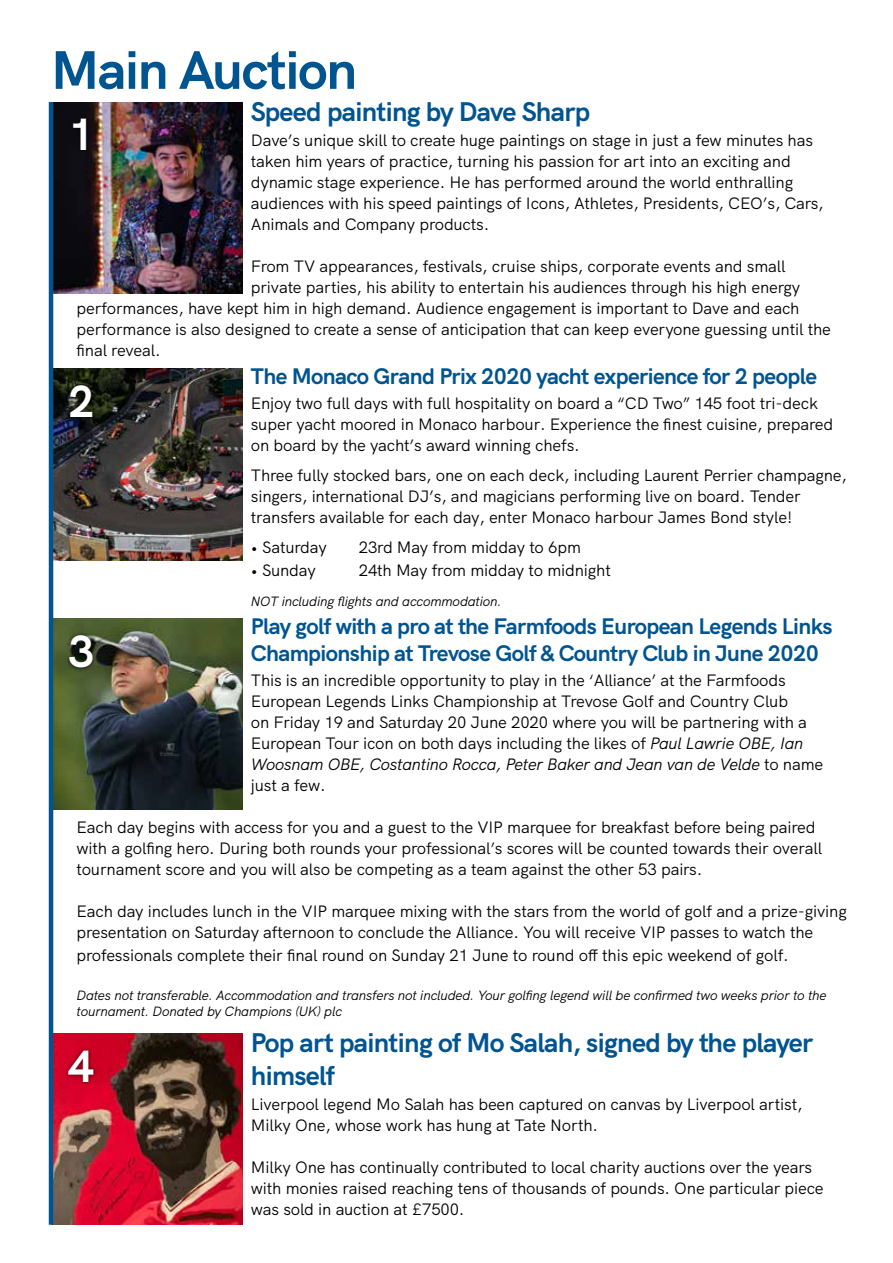
<style>
.page{position:relative;width:893px;height:1263px;background:#fff}
.page>*{position:absolute;margin:0;border:0;box-sizing:border-box;transform-origin:0 0}
.t1{font:700 54px "HK Grotesk";letter-spacing:-.025em;color:#005490}
.t2{font:700 45px "HK Grotesk";color:#fff}
.t3{font:700 27px/32.4px "HK Grotesk";letter-spacing:-.025em;color:#005490}
.t4{font:700 22.5px/27px "HK Grotesk";letter-spacing:-.025em;color:#005490}
.t5{font:16.5px/21px "HK Grotesk";letter-spacing:-.01em;color:#000}
.t6{font:italic 13.5px/16.5px "HK Grotesk";letter-spacing:-.01em;color:#000}
.s1{font-style:italic}
</style>
<div class="page">
<img style="left:53px;top:619px;width:189px;height:191px">
<img style="left:53px;top:102px;width:189px;height:191px">
<img style="left:53px;top:369px;width:189px;height:191px">
<img style="left:53px;top:1033px;width:189px;height:192px">
<div style="left:69px;top:115px;width:21px;height:40px;background:#0c0a0f"></div>
<div style="left:66px;top:381px;width:31px;height:41px;background:#000;opacity:.75"></div>
<div style="left:65px;top:631px;width:32px;height:41px;background:#000;opacity:.75"></div>
<div style="left:64px;top:1046px;width:34px;height:40px;background:#000;opacity:.75"></div>
<hr style="left:49px;top:102px;width:4px;height:1123px;background:#005490">
<h1 class="t1" style="left:51px;top:28px;width:308px">Main Auction</h1>
<h3 class="t3" style="left:251px;top:93px;width:341px">Speed painting by Dave Sharp</h3>
<h2 class="t2" style="left:68px;top:100px;width:28px">1</h2>
<p class="t5" style="left:251px;top:128px;width:574px">Dave’s unique skill to create huge paintings on stage in just a few minutes has taken him years of practice, turning his passion for art into an exciting and dynamic stage experience. He has performed around the world enthralling audiences with his speed paintings of Icons, Athletes, Presidents, CEO’s, Cars, Animals and Company products.</p>
<p class="t5" style="left:251px;top:254px;width:536px">From TV appearances, festivals, cruise ships, corporate events and small</p>
<p class="t5" style="left:251px;top:275px;width:551px">private parties, his ability to entertain his audiences through his high energy</p>
<p class="t5" style="left:77px;top:296px;width:725px">performances, have kept him in high demand. Audience engagement is important to Dave and each</p>
<p class="t5" style="left:77px;top:317px;width:756px">performance is also designed to create a sense of anticipation that can keep everyone guessing until the</p>
<p class="t5" style="left:77px;top:338px;width:86px">final reveal.</p>
<h2 class="t2" style="left:68px;top:366px;width:28px">2</h2>
<h2 class="t2" style="left:68px;top:616px;width:28px">3</h2>
<h3 class="t4" style="left:251px;top:361px;width:568px">The Monaco Grand Prix 2020 yacht experience for 2 people</h3>
<p class="t5" style="left:251px;top:392px;width:584px">Enjoy two full days with full hospitality on board a “CD Two” 145 foot tri-deck super yacht moored in Monaco harbour. Experience the finest cuisine, prepared on board by the yacht’s award winning chefs.</p>
<p class="t5" style="left:251px;top:464px;width:598px">Three fully stocked bars, one on each deck, including Laurent Perrier champagne, singers, international DJ’s, and magicians performing live on board. Tender transfers available for each day, enter Monaco harbour James Bond style!</p>
<p class="t5" style="left:251px;top:536px;width:77px">• Saturday</p>
<p class="t5" style="left:359px;top:536px;width:224px">23rd May from midday to 6pm</p>
<p class="t5" style="left:251px;top:558px;width:66px">• Sunday</p>
<p class="t5" style="left:359px;top:558px;width:254px">24th May from midday to midnight</p>
<p class="t6" style="left:251px;top:592px;width:252px">NOT including flights and accommodation.</p>
<h3 class="t4" style="left:251px;top:611px;width:583px">Play golf with a pro at the Farmfoods European Legends Links<br>Championship at Trevose Golf &amp; Country Club in June 2020</h3>
<p class="t5" style="left:251px;top:669px;width:574px">This is an incredible opportunity to play in the ‘Alliance’ at the Farmfoods European Legends Links Championship at Trevose Golf and Country Club<br>on Friday 19 and Saturday 20 June 2020 where you will be partnering with a European Tour icon on both days including the likes of <span class="s1">Paul Lawrie OBE, Ian Woosnam OBE, Costantino Rocca, Peter Baker and Jean van de Velde</span> to name just a few.</p>
<p class="t5" style="left:77px;top:816px;width:747px">Each day begins with access for you and a guest to the VIP marquee for breakfast before being paired with a golfing hero. During both rounds your professional’s scores will be counted towards their overall tournament score and you will also be competing as a team against the other 53 pairs.</p>
<p class="t5" style="left:77px;top:900px;width:772px">Each day includes lunch in the VIP marquee mixing with the stars from the world of golf and a prize-giving presentation on Saturday afternoon to conclude the Alliance. You will receive VIP passes to watch the</p>
<p class="t5" style="left:77px;top:943px;width:714px">professionals complete their final round on Sunday 21 June to round off this epic weekend of golf.</p>
<p class="t6" style="left:77px;top:986px;width:751px">Dates not transferable. Accommodation and transfers not included. Your golfing legend will be confirmed two weeks prior to the tournament. Donated by Champions (UK) plc</p>
<h2 class="t2" style="left:68px;top:1031px;width:28px">4</h2>
<h3 class="t3" style="left:251px;top:1024px;width:564px">Pop art painting of Mo Salah, signed by the player himself</h3>
<p class="t5" style="left:251px;top:1092px;width:553px">Liverpool legend Mo Salah has been captured on canvas by Liverpool artist,<br>Milky One, whose work has hung at Tate North.</p>
<p class="t5" style="left:251px;top:1155px;width:574px">Milky One has continually contributed to local charity auctions over the years with monies raised reaching tens of thousands of pounds. One particular piece was sold in auction at £7500.</p>
</div>
